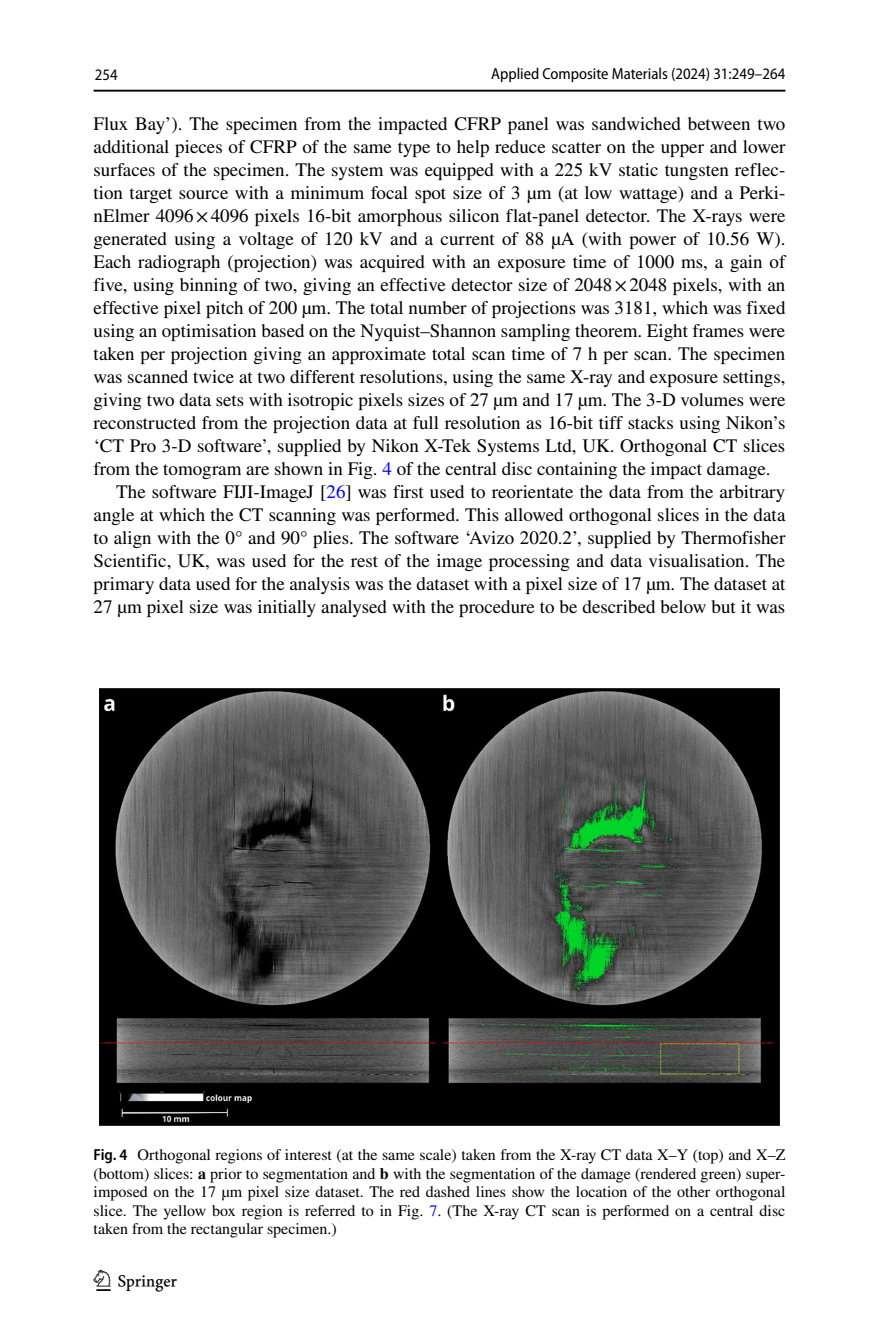
<style>
.page{position:relative;width:879px;height:1333px;background:#fff}
.page>*{position:absolute;margin:0;border:0;box-sizing:border-box;transform-origin:0 0}
.t1{font:30px "Springnew Regular 4";color:#000}
.t2{font:19px "STIX";color:#000}
.t3{font:16px/18.4px "STIX";color:#000;text-align:justify}
.t4{font:semi-condensed 16px "Myriad Pro";color:#000}
.s1{color:#00f}
.s2{font-family:"Myriad Pro";font-weight:600;font-stretch:semi-condensed}
.s3{font-weight:700}
</style>
<div class="page">
<hr style="left:94px;top:90px;width:691px;height:2px;background:#000">
<img style="left:99px;top:688px;width:680px;height:437px">
<p class="t4" style="left:95px;top:66px;width:24px">254</p>
<p class="t4" style="left:491px;top:65px;width:296px">Applied Composite Materials (2024) 31:249–264</p>
<p class="t2" style="left:94px;top:111px;width:693px">Flux Bay’). The specimen from the impacted CFRP panel was sandwiched between two</p>
<p class="t2" style="left:94px;top:134px;width:693px">additional pieces of CFRP of the same type to help reduce scatter on the upper and lower</p>
<p class="t2" style="left:94px;top:157px;width:693px">surfaces of the specimen. The system was equipped with a 225 kV static tungsten reflec-</p>
<p class="t2" style="left:94px;top:180px;width:693px">tion target source with a minimum focal spot size of 3 µm (at low wattage) and a Perki-</p>
<p class="t2" style="left:94px;top:203px;width:693px">nElmer 4096×4096 pixels 16-bit amorphous silicon flat-panel detector. The X-rays were</p>
<p class="t2" style="left:94px;top:226px;width:693px">generated using a voltage of 120 kV and a current of 88 µA (with power of 10.56 W).</p>
<p class="t2" style="left:94px;top:249px;width:693px">Each radiograph (projection) was acquired with an exposure time of 1000 ms, a gain of</p>
<p class="t2" style="left:94px;top:272px;width:693px">five, using binning of two, giving an effective detector size of 2048×2048 pixels, with an</p>
<p class="t2" style="left:94px;top:295px;width:693px">effective pixel pitch of 200 µm. The total number of projections was 3181, which was fixed</p>
<p class="t2" style="left:94px;top:318px;width:693px">using an optimisation based on the Nyquist–Shannon sampling theorem. Eight frames were</p>
<p class="t2" style="left:94px;top:341px;width:693px">taken per projection giving an approximate total scan time of 7 h per scan. The specimen</p>
<p class="t2" style="left:94px;top:364px;width:693px">was scanned twice at two different resolutions, using the same X-ray and exposure settings,</p>
<p class="t2" style="left:94px;top:387px;width:693px">giving two data sets with isotropic pixels sizes of 27 µm and 17 µm. The 3-D volumes were</p>
<p class="t2" style="left:94px;top:410px;width:693px">reconstructed from the projection data at full resolution as 16-bit tiff stacks using Nikon’s</p>
<p class="t2" style="left:94px;top:433px;width:693px">‘CT Pro 3-D software’, supplied by Nikon X-Tek Systems Ltd, UK. Orthogonal CT slices</p>
<p class="t2" style="left:94px;top:456px;width:678px">from the tomogram are shown in Fig. <span class="s1">4</span> of the central disc containing the impact damage.</p>
<p class="t2" style="left:116px;top:479px;width:670px">The software FIJI-ImageJ [<span class="s1">26</span>] was first used to reorientate the data from the arbitrary</p>
<p class="t2" style="left:94px;top:502px;width:693px">angle at which the CT scanning was performed. This allowed orthogonal slices in the data</p>
<p class="t2" style="left:94px;top:525px;width:693px">to align with the 0° and 90° plies. The software ‘Avizo 2020.2’, supplied by Thermofisher</p>
<p class="t2" style="left:94px;top:548px;width:693px">Scientific, UK, was used for the rest of the image processing and data visualisation. The</p>
<p class="t2" style="left:94px;top:571px;width:693px">primary data used for the analysis was the dataset with a pixel size of 17 µm. The dataset at</p>
<p class="t2" style="left:94px;top:594px;width:693px">27 µm pixel size was initially analysed with the procedure to be described below but it was</p>
<p class="t3" style="left:94px;top:1146px;width:693px"><span class="s2">Fig. 4</span> Orthogonal regions of interest (at the same scale) taken from the X-ray CT data X–Y (top) and X–Z (bottom) slices: <span class="s3">a</span> prior to segmentation and <span class="s3">b</span> with the segmentation of the damage (rendered green) super&shy;imposed on the 17 µm pixel size dataset. The red dashed lines show the location of the other orthogonal slice. The yellow box region is referred to in Fig. <span class="s1">7</span>. (The X-ray CT scan is performed on a central disc taken from the rectangular specimen.)</p>
<h1 class="t1" style="left:96px;top:1269px;width:83px">1 3</h1>
</div>
